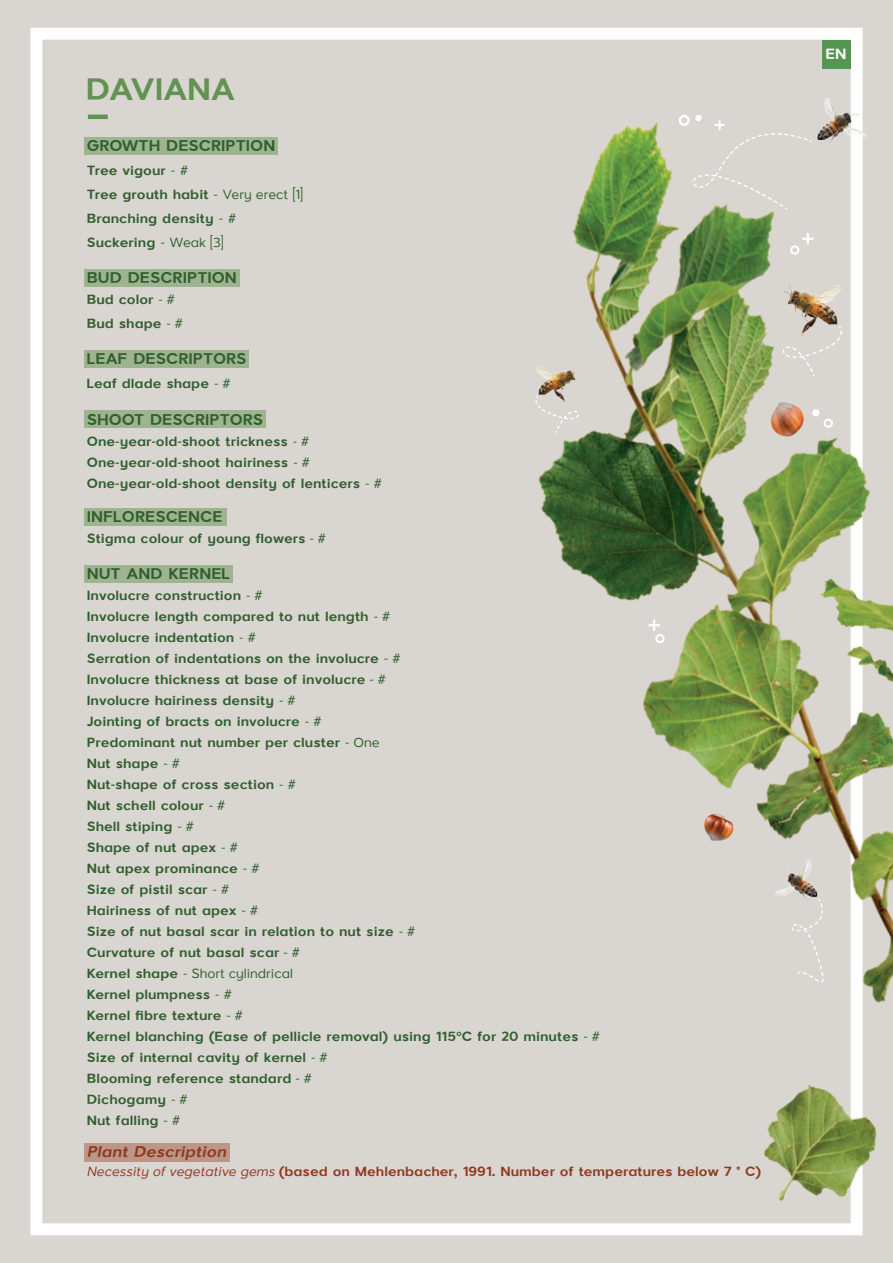
<style>
.page{position:relative;width:893px;height:1263px;background:#d9d5d0}
.page>*{position:absolute;margin:0;border:0;box-sizing:border-box;transform-origin:0 0}
.t1{font:700 31.5px "Larke Neue";color:#639352}
.t2{font:700 15.75px "Larke Neue";color:#315f2e}
.t3{font:italic 700 15.75px "Larke Neue";color:#92391d}
.t4{font:700 15px "Larke Neue";color:#fff}
.t5{font:700 13.5px/21px "Larke Neue";color:#315f2e}
.t6{font:700 13.5px "Larke Neue";color:#92391d}
.s1{font-weight:400}
.s2{font-weight:400;font-style:italic}
</style>
<div class="page">
<div style="left:30px;top:28px;width:833px;height:1207px;border:12px solid #fff"></div>
<img style="left:357px;top:27px;width:536px;height:1030px">
<div style="left:84px;top:137px;width:194px;height:18px;background:#9eb491"></div>
<div style="left:84px;top:269px;width:156px;height:18px;background:#9eb491"></div>
<div style="left:84px;top:350px;width:165px;height:18px;background:#9eb491"></div>
<div style="left:84px;top:410px;width:181px;height:18px;background:#9eb491"></div>
<div style="left:84px;top:508px;width:142px;height:18px;background:#9eb491"></div>
<div style="left:84px;top:565px;width:149px;height:18px;background:#9eb491"></div>
<div style="left:84px;top:1143px;width:146px;height:18px;background:#bc9789"></div>
<hr style="left:88px;top:115px;width:20px;height:4px;background:#639352">
<img style="left:769px;top:857px;width:53px;height:49px">
<svg style="left:780px;top:898px;width:51px;height:103px"></svg>
<img style="left:698px;top:804px;width:43px;height:43px">
<img style="left:566px;top:59px;width:327px;height:688px">
<img style="left:530px;top:354px;width:52px;height:61px">
<svg style="left:535px;top:393px;width:56px;height:41px"></svg>
<img style="left:740px;top:1057px;width:137px;height:173px">
<svg style="left:664px;top:120px;width:149px;height:100px"></svg>
<div style="left:679px;top:115px;width:11px;height:11px;border:2px solid #fff;border-radius:50%"></div>
<div style="left:695px;top:115px;width:7px;height:6px;background:#fff;border-radius:50%"></div>
<div style="left:822px;top:40px;width:28px;height:28px;background:#579652"></div>
<h1 class="t1" style="left:86px;top:70px;width:151px">DAVIANA</h1>
<p class="t2" style="left:87px;top:136px;width:190px">GROWTH DESCRIPTION</p>
<p class="t5" style="left:87px;top:160px;width:218px;line-height:24px">Tree vigour <span class="s1">- #<br></span>Tree grouth habit <span class="s1">- Very erect [1]<br></span>Branching density <span class="s1">- #<br></span>Suckering <span class="s1">- Weak [3]</span></p>
<p class="t2" style="left:87px;top:268px;width:152px">BUD DESCRIPTION</p>
<p class="t5" style="left:87px;top:289px;width:98px;line-height:24px">Bud color <span class="s1">- #<br></span>Bud shape <span class="s1">- #</span></p>
<p class="t2" style="left:87px;top:349px;width:161px">LEAF DESCRIPTORS</p>
<p class="t5" style="left:87px;top:374px;width:145px">Leaf dlade shape <span class="s1">- #</span></p>
<p class="t2" style="left:87px;top:409px;width:178px">SHOOT DESCRIPTORS</p>
<p class="t5" style="left:87px;top:431px;width:296px">One-year-old-shoot trickness <span class="s1">- #<br></span>One-year-old-shoot hairiness <span class="s1">- #<br></span>One-year-old-shoot density of lenticers <span class="s1">- #</span></p>
<p class="t2" style="left:87px;top:507px;width:137px">INFLORESCENCE</p>
<p class="t5" style="left:87px;top:529px;width:241px">Stigma colour of young flowers <span class="s1">- #</span></p>
<p class="t2" style="left:87px;top:564px;width:145px">NUT AND KERNEL</p>
<p class="t5" style="left:87px;top:586px;width:515px">Involucre construction <span class="s1">- #<br></span>Involucre length compared to nut length <span class="s1">- #<br></span>Involucre indentation <span class="s1">- #<br></span>Serration of indentations on the involucre <span class="s1">- #<br></span>Involucre thickness at base of involucre <span class="s1">- #<br></span>Involucre hairiness density <span class="s1">- #<br></span>Jointing of bracts on involucre <span class="s1">- #<br></span>Predominant nut number per cluster <span class="s1">- One<br></span>Nut shape <span class="s1">- #<br></span>Nut-shape of cross section <span class="s1">- #<br></span>Nut schell colour <span class="s1">- #<br></span>Shell stiping <span class="s1">- #<br></span>Shape of nut apex <span class="s1">- #<br></span>Nut apex prominance <span class="s1">- #<br></span>Size of pistil scar <span class="s1">- #<br></span>Hairiness of nut apex <span class="s1">- #<br></span>Size of nut basal scar in relation to nut size <span class="s1">- #<br></span>Curvature of nut basal scar <span class="s1">- #<br></span>Kernel shape <span class="s1">- Short cylindrical<br></span>Kernel plumpness <span class="s1">- #<br></span>Kernel fibre texture <span class="s1">- #<br></span>Kernel blanching (Ease of pellicle removal) using 115ºC for 20 minutes <span class="s1">- #<br></span>Size of internal cavity of kernel <span class="s1">- #<br></span>Blooming reference standard <span class="s1">- #<br></span>Dichogamy <span class="s1">- #<br></span>Nut falling <span class="s1">- #</span></p>
<p class="t3" style="left:87px;top:1141px;width:145px">Plant Description</p>
<p class="t6" style="left:87px;top:1163px;width:676px"><span class="s2">Necessity of vegetative gems</span> (based on Mehlenbacher, 1991. Number of temperatures below 7 ° C)</p>
<p class="t4" style="left:826px;top:45px;width:23px">EN</p>
</div>
